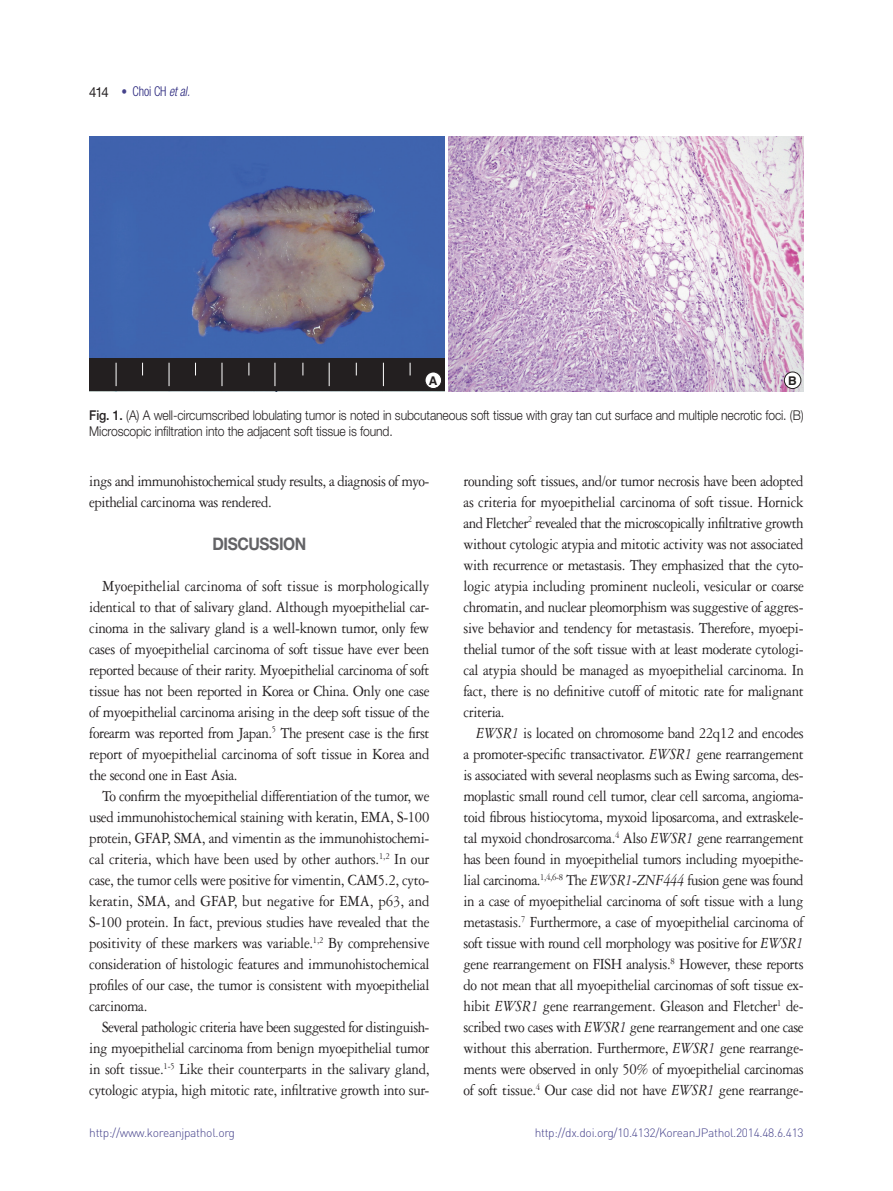
<style>
.page{position:relative;width:893px;height:1191px;background:#fff}
.page>*{position:absolute;margin:0;border:0;box-sizing:border-box;transform-origin:0 0}
.본문_대제목_영문{font:700 17.25px "Helvetica Neue LT Std";letter-spacing:-.025em;color:#636366;scale:.9 1}
.본문_영문{font:16.5px/21px "Garamond 3 LT Std";letter-spacing:-.025em;color:#231f20;text-align:justify;scale:.9 1}
.표_제목__그림_설명{font:300 13.5px/16.2px "Helvetica Neue LT Std";letter-spacing:-.01em;color:#231f20;scale:.9 1}
.t1{font:300 condensed 13.5px "Helvetica Neue LT Std";letter-spacing:-.01em;color:#26237b;scale:.9 1}
.t2{font:300 12px "DIN Pro";letter-spacing:-.025em;color:#45428b}
.t3{font:700 12px "Helvetica LT Std";color:#231f20}
.s1{font-weight:400;font-stretch:normal;font-size:13.8px;color:#231f20}
.s2{font-size:12.75px;color:#45428b}
.s3{font-style:italic}
.s4{font-weight:500}
</style>
<div class="page">
<img style="left:89px;top:136px;width:355px;height:222px">
<img style="left:449px;top:136px;width:355px;height:255px">
<div style="left:89px;top:358px;width:355px;height:33px;background:#231f20"></div>
<div style="left:784px;top:372px;width:17px;height:16px;background:#fff;border-radius:50%"></div>
<div style="left:784px;top:372px;width:17px;height:17px;border:1px solid #231f20;border-radius:50%"></div>
<div style="left:425px;top:372px;width:17px;height:16px;background:#fff;border-radius:50%"></div>
<div style="left:425px;top:372px;width:17px;height:17px;border:1px solid #231f20;border-radius:50%"></div>
<svg style="left:116px;top:363px;width:1px;height:23px"></svg>
<svg style="left:142px;top:363px;width:1px;height:12px"></svg>
<svg style="left:195px;top:363px;width:1px;height:12px"></svg>
<svg style="left:249px;top:363px;width:1px;height:12px"></svg>
<svg style="left:303px;top:363px;width:1px;height:12px"></svg>
<svg style="left:356px;top:363px;width:1px;height:12px"></svg>
<svg style="left:169px;top:363px;width:1px;height:23px"></svg>
<svg style="left:222px;top:363px;width:1px;height:23px"></svg>
<svg style="left:275px;top:363px;width:1px;height:23px"></svg>
<svg style="left:329px;top:363px;width:1px;height:23px"></svg>
<svg style="left:383px;top:363px;width:1px;height:23px"></svg>
<svg style="left:410px;top:363px;width:1px;height:12px"></svg>
<p class="t1" style="left:89px;top:84px;width:113px"><span class="s1">414</span> <span class="s2">•</span> Choi CH <span class="s3">et al.</span></p>
<p class="t3" style="left:429px;top:373px;width:10px">A</p>
<p class="t3" style="left:788px;top:373px;width:10px">B</p>
<p class="표_제목__그림_설명" style="left:89px;top:406px;width:795px"><span class="s4">Fig. 1.</span> (A) A well-circumscribed lobulating tumor is noted in subcutaneous soft tissue with gray tan cut surface and multiple necrotic foci. (B)<br>Microscopic infiltration into the adjacent soft tissue is found.</p>
<p class="본문_영문" style="left:89px;top:470px;width:378px">ings and immunohistochemical study results, a diagnosis of myo&shy;epithelial carcinoma was rendered.</p>
<p class="본문_대제목_영문" style="left:212px;top:533px;width:106px">DISCUSSION</p>
<p class="본문_영문" style="left:89px;top:575px;width:379px;text-indent:13px">Myoepithelial carcinoma of soft tissue is morphologically identical to that of salivary gland. Although myoepithelial car&shy;cinoma in the salivary gland is a well-known tumor, only few cases of myoepithelial carcinoma of soft tissue have ever been reported because of their rarity. Myoepithelial carcinoma of soft tissue has not been reported in Korea or China. Only one case of myoepithelial carcinoma arising in the deep soft tissue of the forearm was reported from Japan.<sup>5</sup> The present case is the first report of myoepithelial carcinoma of soft tissue in Korea and the second one in East Asia.</p>
<p class="본문_영문" style="left:89px;top:785px;width:380px;text-indent:13px">To confirm the myoepithelial differentiation of the tumor, we used immunohistochemical staining with keratin, EMA, S-100 protein, GFAP, SMA, and vimentin as the immunohistochemi&shy;cal criteria, which have been used by other authors.<sup>1,2</sup> In our case, the tumor cells were positive for vimentin, CAM5.2, cyto&shy;keratin, SMA, and GFAP, but negative for EMA, p63, and S-100 protein. In fact, previous studies have revealed that the positivity of these markers was variable.<sup>1,2</sup> By comprehensive consideration of histologic features and immunohistochemical profiles of our case, the tumor is consistent with myoepithelial carcinoma.</p>
<p class="본문_영문" style="left:89px;top:1016px;width:380px;text-indent:13px">Several pathologic criteria have been suggested for distinguish&shy;ing myoepithelial carcinoma from benign myoepithelial tumor in soft tissue.<sup>1-5</sup> Like their counterparts in the salivary gland, cytologic atypia, high mitotic rate, infiltrative growth into sur-</p>
<p class="본문_영문" style="left:463px;top:470px;width:380px">rounding soft tissues, and/or tumor necrosis have been adopted as criteria for myoepithelial carcinoma of soft tissue. Hornick and Fletcher<sup>2</sup> revealed that the microscopically infiltrative growth without cytologic atypia and mitotic activity was not associated with recurrence or metastasis. They emphasized that the cyto&shy;logic atypia including prominent nucleoli, vesicular or coarse chromatin, and nuclear pleomorphism was suggestive of aggres&shy;sive behavior and tendency for metastasis. Therefore, myoepi&shy;thelial tumor of the soft tissue with at least moderate cytologi&shy;cal atypia should be managed as myoepithelial carcinoma. In fact, there is no definitive cutoff of mitotic rate for malignant criteria.</p>
<p class="본문_영문" style="left:463px;top:722px;width:380px;text-indent:13px"><span class="s3">EWSR1</span> is located on chromosome band 22q12 and encodes a promoter-specific transactivator. <span class="s3">EWSR1</span> gene rearrangement is associated with several neoplasms such as Ewing sarcoma, des&shy;moplastic small round cell tumor, clear cell sarcoma, angioma&shy;toid fibrous histiocytoma, myxoid liposarcoma, and extraskele&shy;tal myxoid chondrosarcoma.<sup>4</sup> Also <span class="s3">EWSR1</span> gene rearrangement has been found in myoepithelial tumors including myoepithe&shy;lial carcinoma.<sup>1,4,6-8</sup> The <span class="s3">EWSR1</span>-<span class="s3">ZNF444</span> fusion gene was found in a case of myoepithelial carcinoma of soft tissue with a lung metastasis.<sup>7</sup> Furthermore, a case of myoepithelial carcinoma of soft tissue with round cell morphology was positive for <span class="s3">EWSR1 </span>gene rearrangement on FISH analysis.<sup>8</sup> However, these reports do not mean that all myoepithelial carcinomas of soft tissue ex&shy;hibit <span class="s3">EWSR1</span> gene rearrangement. Gleason and Fletcher<sup>1</sup> de&shy;scribed two cases with <span class="s3">EWSR1</span> gene rearrangement and one case without this aberration. Furthermore, <span class="s3">EWSR1</span> gene rearrange&shy;ments were observed in only 50% of myoepithelial carcinomas of soft tissue.<sup>4</sup> Our case did not have <span class="s3">EWSR1</span> gene rearrange-</p>
<p class="t2" style="left:89px;top:1125px;width:147px">http://www.koreanjpathol.org</p>
<p class="t2" style="left:535px;top:1125px;width:270px">http://dx.doi.org/10.4132/KoreanJPathol.2014.48.6.413</p>
</div>
